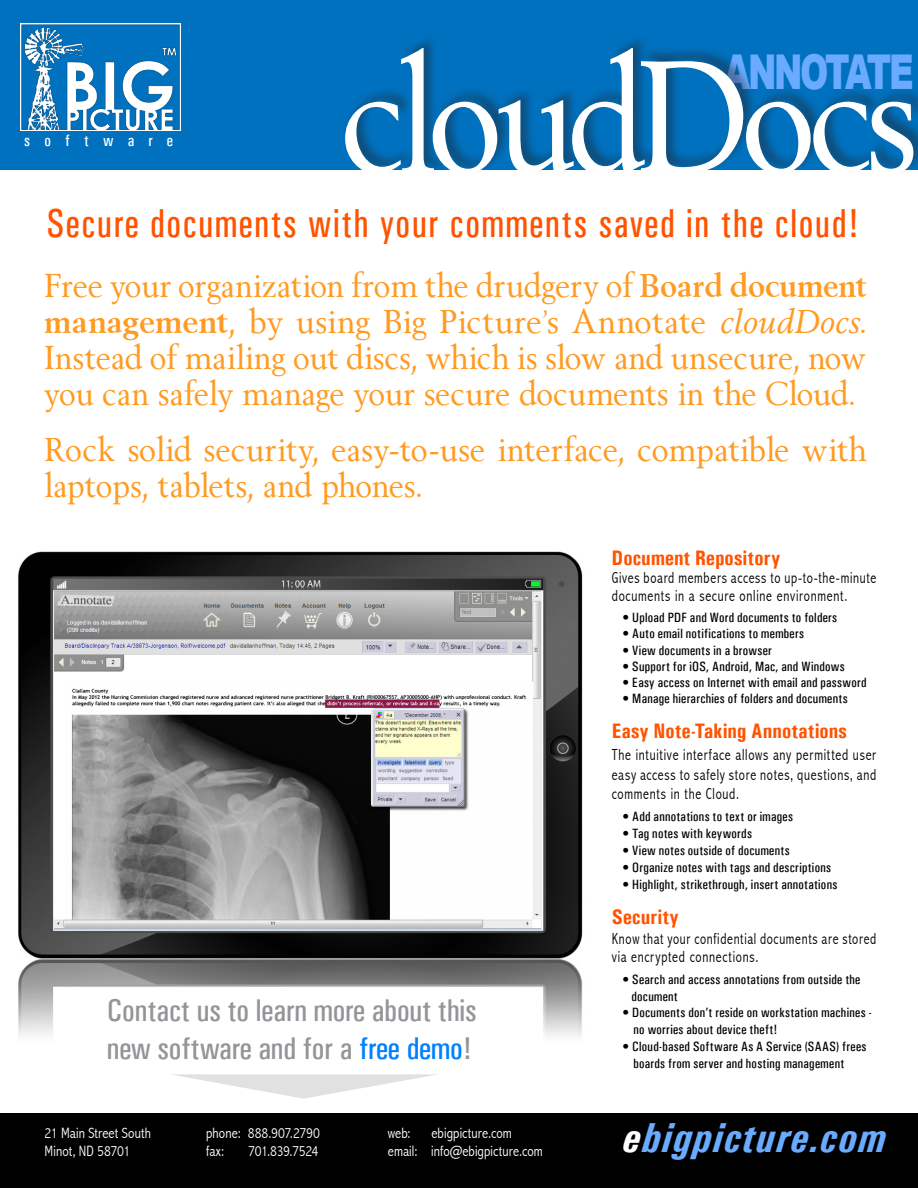
<style>
.page{position:relative;width:918px;height:1188px;background:#fff}
.page>*{position:absolute;margin:0;border:0;box-sizing:border-box;transform-origin:0 0}
.t1{font:171px "Berling Antiqua";letter-spacing:-.06em;color:#fff;scale:.9 1}
.t2{font:900 48px "Arial";letter-spacing:-.07em;color:#6aaaff;scale:.71 1}
.t3{font:italic 700 42px "Univers Condensed";letter-spacing:.025em;color:#6aaaff}
.t4{font:40.5px "Univers Condensed";letter-spacing:.045em;color:#ff5300;scale:.9 1}
.t5{font:36px/36px "Berling Antiqua";color:#ff9b22;text-align:justify;scale:.95 1}
.t6{font:36px/36px "Berling Antiqua";color:#ff9b22;scale:.96 1}
.t7{font:31.5px/37.8px "Univers Condensed";letter-spacing:-.005em;color:#939598}
.t8{font:700 21px "Univers Condensed";letter-spacing:.005em;color:#ff5300}
.t9{font:16.5px "Univers Condensed";letter-spacing:.865em;color:#fff}
.t10{font:300 condensed 16.05px/19.5px "Abadi";letter-spacing:.05em;color:#000;scale:.9 1}
.t11{font:300 condensed 16.05px/18px "Abadi";letter-spacing:.05em;color:#000;scale:.89 1}
.t12{font:300 condensed 15px/18px "Abadi";letter-spacing:.005em;color:#fff}
.t13{font:300 condensed 15px "Abadi";letter-spacing:-.02em;color:#fff}
.t14{font:13.5px/17px "Univers Condensed";letter-spacing:.02em;color:#000}
.s1{font-weight:700}
.s2{font-style:italic}
.s3{color:#0080ff}
.s4{color:#fff}
</style>
<div class="page">
<div style="left:0;top:0;width:918px;height:171px;background:#0071bf"></div>
<div style="left:343px;top:33px;width:575px;height:142px;background:#231f20;opacity:.43"></div>
<div style="left:0;top:1113px;width:918px;height:75px;background:#000"></div>
<img style="left:21px;top:23px;width:159px;height:108px">
<img style="left:18px;top:551px;width:565px;height:486px">
<svg style="left:172px;top:1074px;width:265px;height:25px"></svg>
<p class="t9" style="left:24px;top:131px;width:150px">software</p>
<h1 class="t1" style="left:339px;top:16px;width:643px">cloudDocs</h1>
<h2 class="t2" style="left:724px;top:37px;width:269px">ANNOTATE</h2>
<h3 class="t4" style="left:47px;top:199px;width:904px">Secure documents with your comments saved in the cloud!</h3>
<h3 class="t5" style="left:44px;top:267px;width:867px">Free your organization from the drudgery of <span class="s1">Board document management</span>, by using Big Picture’s Annotate <span class="s2">cloudDocs</span>.<br>Instead of mailing out discs, which is slow and unsecure, now you can safely manage your secure documents in the Cloud.</h3>
<h3 class="t6" style="left:44px;top:431px;width:858px">Rock solid security, easy-to-use interface, compatible with laptops, tablets, and phones.</h3>
<h3 class="t7" style="left:107px;top:991px;width:372px">Contact us to learn more about this new software and for a <span class="s3">free demo</span>!</h3>
<p class="t12" style="left:45px;top:1124px;width:108px">21 Main Street South<br>Minot, ND 58701</p>
<p class="t12" style="left:206px;top:1124px;width:115px">phone: 888.907.2790 fax:</p>
<p class="t13" style="left:248px;top:1143px;width:72px">701.839.7524</p>
<p class="t12" style="left:388px;top:1124px;width:24px">web:</p>
<p class="t12" style="left:388px;top:1124px;width:157px;text-indent:44px">ebigpicture.com email: info@ebigpicture.com</p>
<h3 class="t8" style="left:612px;top:545px;width:170px">Document Repository</h3>
<p class="t10" style="left:612px;top:568px;width:295px;line-height:18px">Gives board members access to up-to-the-minute documents in a secure online environment.</p>
<p class="t14" style="left:623px;top:609px;width:216px">• Upload PDF and Word documents to folders</p>
<p class="t14" style="left:623px;top:625px;width:183px">• Auto email notifications to members</p>
<p class="t14" style="left:623px;top:642px;width:151px">• View documents in a browser</p>
<p class="t14" style="left:623px;top:658px;width:224px">• Support for iOS, Android, Mac, and Windows</p>
<p class="t14" style="left:623px;top:674px;width:245px">• Easy access on Internet with email and password</p>
<p class="t14" style="left:623px;top:690px;width:227px">• Manage hierarchies of folders and documents</p>
<h3 class="t8" style="left:612px;top:719px;width:237px">Easy Note-Taking Annotations</h3>
<p class="t10" style="left:612px;top:745px;width:295px;text-align:justify">The intuitive interface allows any permitted user easy access to safely store notes, questions, and comments in the Cloud.</p>
<p class="t14" style="left:623px;top:808px;width:172px">• Add annotations to text or images</p>
<p class="t14" style="left:623px;top:825px;width:131px">• Tag notes with keywords</p>
<p class="t14" style="left:623px;top:842px;width:169px">• View notes outside of documents</p>
<p class="t14" style="left:623px;top:859px;width:210px">• Organize notes with tags and descriptions</p>
<p class="t14" style="left:623px;top:876px;width:216px">• Highlight, strikethrough, insert annotations</p>
<h3 class="t8" style="left:612px;top:904px;width:69px">Security</h3>
<p class="t11" style="left:612px;top:930px;width:299px">Know that your confidential documents are stored via encrypted connections.</p>
<p class="t14" style="left:632px;top:971px;width:230px;text-indent:-9px">• Search and access annotations from outside the document</p>
<p class="t14" style="left:634px;top:1005px;width:240px;line-height:16.2px;text-indent:-11px">• Documents don’t reside on workstation machines - no worries about device theft!</p>
<p class="t14" style="left:634px;top:1038px;width:234px;text-indent:-11px">• Cloud-based Software As A Service (SAAS) frees boards from server and hosting management</p>
<h3 class="t3" style="left:623px;top:1113px;width:265px"><span class="s4">e</span>bigpicture.com</h3>
</div>
